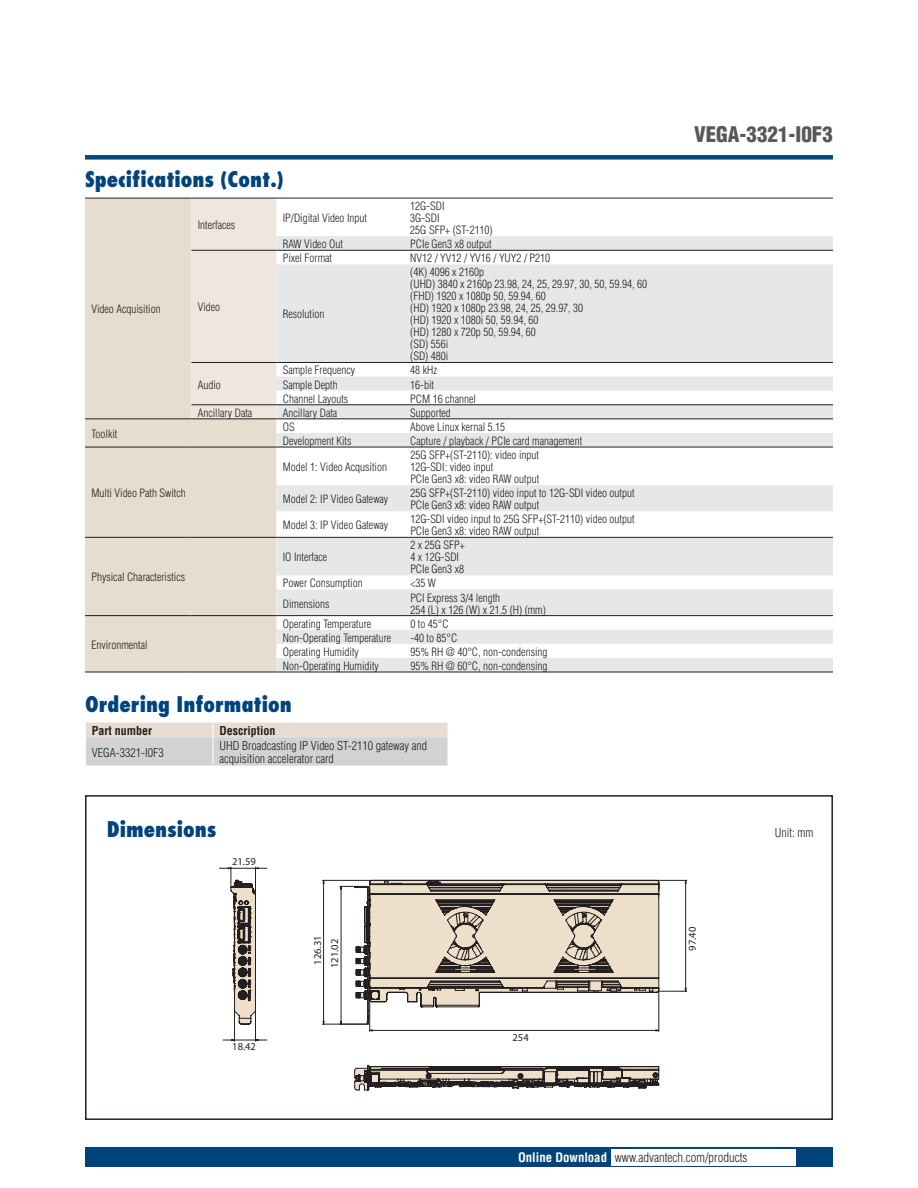
<style>
.page{position:relative;width:918px;height:1188px;background:#fff}
.page>*{position:absolute;margin:0;border:0;box-sizing:border-box;transform-origin:0 0}
.t1{font:800 condensed 21px "Futura";color:#00447b}
.t2{font:900 condensed 21px "Helvetica";color:#57585a}
.t3{font:300 condensed 12.75px "Helvetica";color:#231f20}
.t4{font:300 condensed 12px/13.5px "Helvetica";color:#231f20}
.t5{font:700 condensed 12px "Helvetica";color:#231f20}
.t6{font:300 condensed 11.25px/12px "Helvetica";color:#231f20}
.t7{font:10.5px/17px "Myriad Pro";color:#231f20;text-align:center}
.s1{font-weight:700;color:#fff}
</style>
<div class="page">
<div style="left:85px;top:155px;width:748px;height:5px;background:#00447b"></div>
<div style="left:85px;top:1147px;width:748px;height:20px;background:#00447b"></div>
<div style="left:611px;top:1149px;width:184px;height:16px;background:#fff"></div>
<div style="left:85px;top:199px;width:191px;height:473px;background:#e6dccf"></div>
<div style="left:191px;top:199px;width:85px;height:219px;background:#ede7dd"></div>
<svg style="left:276px;top:236px;width:557px;height:436px;fill:#e6e7e9"></svg>
<hr style="left:85px;top:198px;width:106px;height:1px;background:#231f20">
<hr style="left:191px;top:198px;width:85px;height:1px;background:#231f20">
<hr style="left:276px;top:198px;width:128px;height:1px;background:#231f20">
<hr style="left:404px;top:198px;width:429px;height:1px;background:#231f20">
<hr style="left:85px;top:418px;width:106px;height:1px;background:#231f20">
<hr style="left:191px;top:418px;width:85px;height:1px;background:#231f20">
<hr style="left:276px;top:418px;width:128px;height:1px;background:#231f20">
<hr style="left:404px;top:418px;width:429px;height:1px;background:#231f20">
<hr style="left:191px;top:250px;width:85px;height:1px;background:#231f20">
<hr style="left:276px;top:250px;width:128px;height:1px;background:#231f20">
<hr style="left:404px;top:250px;width:429px;height:1px;background:#231f20">
<hr style="left:191px;top:362px;width:85px;height:1px;background:#231f20">
<hr style="left:191px;top:404px;width:85px;height:1px;background:#231f20">
<hr style="left:276px;top:362px;width:128px;height:1px;background:#231f20">
<hr style="left:404px;top:362px;width:429px;height:1px;background:#231f20">
<hr style="left:276px;top:404px;width:128px;height:1px;background:#231f20">
<hr style="left:404px;top:404px;width:429px;height:1px;background:#231f20">
<hr style="left:85px;top:447px;width:106px;height:1px;background:#231f20">
<hr style="left:191px;top:447px;width:85px;height:1px;background:#231f20">
<hr style="left:85px;top:537px;width:106px;height:1px;background:#231f20">
<hr style="left:191px;top:537px;width:85px;height:1px;background:#231f20">
<hr style="left:276px;top:447px;width:128px;height:1px;background:#231f20">
<hr style="left:404px;top:447px;width:429px;height:1px;background:#231f20">
<hr style="left:276px;top:537px;width:128px;height:1px;background:#231f20">
<hr style="left:404px;top:537px;width:429px;height:1px;background:#231f20">
<hr style="left:85px;top:615px;width:106px;height:1px;background:#231f20">
<hr style="left:191px;top:615px;width:85px;height:1px;background:#231f20">
<hr style="left:85px;top:672px;width:106px;height:1px;background:#231f20">
<hr style="left:191px;top:672px;width:85px;height:1px;background:#231f20">
<hr style="left:276px;top:615px;width:128px;height:1px;background:#231f20">
<hr style="left:404px;top:615px;width:429px;height:1px;background:#231f20">
<hr style="left:276px;top:672px;width:128px;height:1px;background:#231f20">
<hr style="left:404px;top:672px;width:429px;height:1px;background:#231f20">
<svg style="left:86px;top:723px;width:362px;height:43px"></svg>
<div style="left:85px;top:795px;width:748px;height:325px;border:2px solid #231f20"></div>
<hr style="left:322px;top:1024px;width:45px;height:1px;background:#231f20">
<hr style="left:322px;top:880px;width:49px;height:1px;background:#231f20">
<svg style="left:322px;top:880px;width:3px;height:145px"></svg>
<svg style="left:340px;top:880px;width:347px;height:152px"></svg>
<svg style="left:219px;top:867px;width:48px;height:174px"></svg>
<svg style="left:354px;top:880px;width:306px;height:145px"></svg>
<svg style="left:354px;top:1065px;width:306px;height:26px"></svg>
<h1 class="t1" style="left:85px;top:166px;width:200px">Specifications (Cont.)</h1>
<p class="t6" style="left:198px;top:219px;width:39px">Interfaces</p>
<p class="t6" style="left:283px;top:212px;width:86px">IP/Digital Video Input</p>
<p class="t6" style="left:410px;top:200px;width:84px">12G-SDI<br>3G-SDI<br>25G SFP+ (ST-2110)</p>
<p class="t6" style="left:283px;top:238px;width:62px">RAW Video Out</p>
<p class="t6" style="left:410px;top:238px;width:83px">PCIe Gen3 x8 output</p>
<p class="t6" style="left:91px;top:303px;width:71px">Video Acquisition</p>
<p class="t6" style="left:91px;top:428px;width:28px">Toolkit</p>
<p class="t6" style="left:91px;top:487px;width:96px">Multi Video Path Switch</p>
<p class="t6" style="left:91px;top:571px;width:95px">Physical Characteristics</p>
<p class="t6" style="left:198px;top:301px;width:24px">Video</p>
<p class="t6" style="left:198px;top:378px;width:25px">Audio</p>
<p class="t6" style="left:283px;top:252px;width:51px">Pixel Format</p>
<p class="t6" style="left:410px;top:252px;width:141px">NV12 / YV12 / YV16 / YUY2 / P210</p>
<p class="t6" style="left:283px;top:308px;width:43px">Resolution</p>
<p class="t6" style="left:410px;top:266px;width:238px">(4K) 4096 x 2160p<br>(UHD) 3840 x 2160p 23.98, 24, 25, 29.97, 30, 50, 59.94, 60 (FHD) 1920 x 1080p 50, 59.94, 60<br>(HD) 1920 x 1080p 23.98, 24, 25, 29.97, 30<br>(HD) 1920 x 1080i 50, 59.94, 60<br>(HD) 1280 x 720p 50, 59.94, 60<br>(SD) 556i<br>(SD) 480i</p>
<p class="t6" style="left:283px;top:364px;width:74px">Sample Frequency</p>
<p class="t6" style="left:410px;top:364px;width:28px">48 kHz</p>
<p class="t6" style="left:283px;top:378px;width:56px">Sample Depth</p>
<p class="t6" style="left:410px;top:378px;width:25px">16-bit</p>
<p class="t6" style="left:283px;top:393px;width:67px">Channel Layouts</p>
<p class="t6" style="left:410px;top:393px;width:67px">PCM 16 channel</p>
<p class="t6" style="left:198px;top:407px;width:56px">Ancillary Data</p>
<p class="t6" style="left:283px;top:407px;width:56px">Ancillary Data</p>
<p class="t6" style="left:410px;top:407px;width:42px">Supported</p>
<p class="t6" style="left:283px;top:421px;width:13px">OS</p>
<p class="t6" style="left:410px;top:421px;width:96px">Above Linux kernal 5.15</p>
<p class="t6" style="left:283px;top:435px;width:70px">Development Kits</p>
<p class="t6" style="left:410px;top:435px;width:173px">Capture / playback / PCIe card management</p>
<p class="t6" style="left:283px;top:461px;width:106px">Model 1: Video Acqusition</p>
<p class="t6" style="left:410px;top:449px;width:130px">25G SFP+(ST-2110): video input<br>12G-SDI: video input<br>PCIe Gen3 x8: video RAW output</p>
<p class="t6" style="left:283px;top:493px;width:107px">Model 2: IP Video Gateway</p>
<p class="t6" style="left:410px;top:487px;width:226px">25G SFP+(ST-2110) video input to 12G-SDI video output<br>PCIe Gen3 x8: video RAW output</p>
<p class="t6" style="left:283px;top:519px;width:107px">Model 3: IP Video Gateway</p>
<p class="t6" style="left:410px;top:513px;width:226px">12G-SDI video input to 25G SFP+(ST-2110) video output<br>PCIe Gen3 x8: video RAW output</p>
<p class="t6" style="left:283px;top:551px;width:46px">IO Interface</p>
<p class="t6" style="left:410px;top:539px;width:56px">2 x 25G SFP+<br>4 x 12G-SDI<br>PCIe Gen3 x8</p>
<p class="t6" style="left:283px;top:577px;width:81px">Power Consumption</p>
<p class="t6" style="left:410px;top:577px;width:27px">&lt;35 W</p>
<p class="t6" style="left:283px;top:597px;width:48px">Dimensions</p>
<p class="t6" style="left:410px;top:591px;width:137px">PCI Express 3/4 length<br>254 (L) x 126 (W) x 21.5 (H) (mm)</p>
<p class="t6" style="left:283px;top:618px;width:90px">Operating Temperature</p>
<p class="t6" style="left:410px;top:618px;width:40px">0 to 45°C</p>
<p class="t6" style="left:283px;top:632px;width:110px">Non-Operating Temperature</p>
<p class="t6" style="left:410px;top:632px;width:48px">-40 to 85°C</p>
<p class="t6" style="left:283px;top:646px;width:78px">Operating Humidity</p>
<p class="t6" style="left:410px;top:646px;width:139px">95% RH @ 40°C, non-condensing</p>
<p class="t6" style="left:283px;top:660px;width:98px">Non-Operating Humidity</p>
<p class="t6" style="left:410px;top:660px;width:139px">95% RH @ 60°C, non-condensing</p>
<h1 class="t1" style="left:85px;top:691px;width:208px">Ordering Information</h1>
<p class="t5" style="left:92px;top:723px;width:62px">Part number</p>
<p class="t5" style="left:219px;top:723px;width:57px">Description</p>
<p class="t4" style="left:92px;top:746px;width:73px">VEGA-3321-I0F3</p>
<p class="t4" style="left:219px;top:739px;width:209px">UHD Broadcasting IP Video ST-2110 gateway and acquisition accelerator card</p>
<p class="t6" style="left:91px;top:639px;width:58px">Environmental</p>
<h1 class="t2" style="left:694px;top:121px;width:140px">VEGA-3321-I0F3</h1>
<h1 class="t1" style="left:107px;top:816px;width:111px">Dimensions</h1>
<p class="t4" style="left:775px;top:826px;width:40px">Unit: mm</p>
<p class="t7" style="left:232px;top:853px;width:25px">21.59</p>
<p class="t7" style="left:232px;top:1038px;width:25px">18.42</p>
<p class="t7" style="left:309px;top:968px;width:34px;rotate:-90deg">126.31<br>121.02</p>
<p class="t7" style="left:513px;top:1028px;width:18px">254</p>
<p class="t7" style="left:684px;top:951px;width:25px;rotate:-90deg">97.40</p>
<p class="t3" style="left:518px;top:1149px;width:231px"><span class="s1">Online Download</span> www.advantech.com/products</p>
</div>
